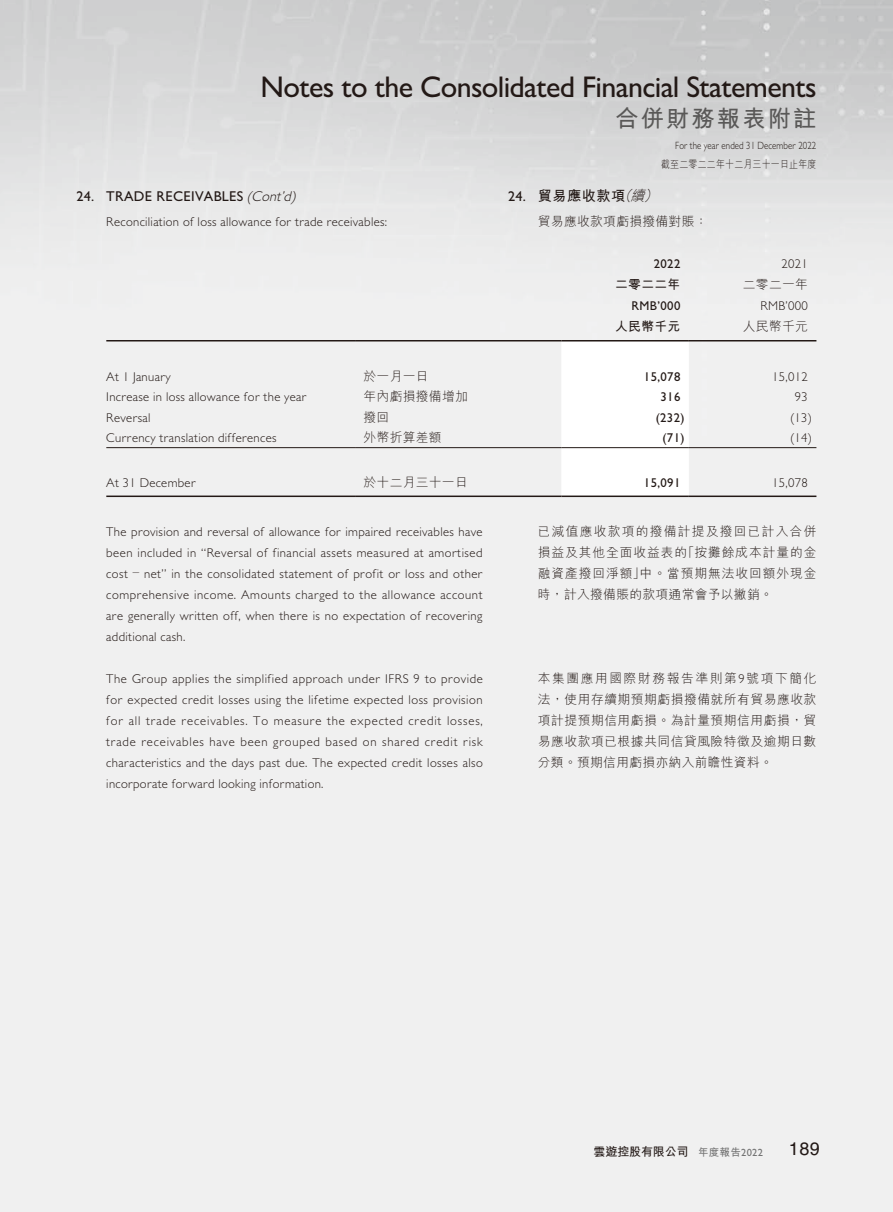
<style>
.page{position:relative;width:893px;height:1212px;background:#fff}
.page>*{position:absolute;margin:0;border:0;box-sizing:border-box;transform-origin:0 0}
.t1{font:500 30px "Gill Sans";letter-spacing:-.02em;color:#231916}
.t2{font:700 23.25px "M Hei HK";letter-spacing:.095em;color:#595857}
.t3{font:18px "Helvetica LT Std";color:#231916}
.t4{font:500 14.25px "Gill Sans";letter-spacing:.02em;color:#231916}
.t5{font:700 14.25px "M Hei HK";letter-spacing:.03em;color:#231916}
.t6{font:300 12.75px/21px "Gill Sans";letter-spacing:.025em;color:#231916;text-align:justify}
.t7{font:300 12.75px/21px "M Hei HK";letter-spacing:.025em;color:#231916;text-align:justify}
.t8{font:500 12.75px "Gill Sans";letter-spacing:.03em;color:#231916}
.t9{font:700 12.75px "M Hei HK";letter-spacing:.03em;color:#231916}
.t10{font:700 12px "M Hei HK";letter-spacing:-.01em;color:#231916}
.t11{font:300 10.5px "Gill Sans";letter-spacing:.01em;color:#231916;scale:.85 1}
.t12{font:300 10.5px "M Hei HK";letter-spacing:.025em;color:#231916;scale:.85 1}
.s1{font-weight:300;font-style:italic}
.s2{font-family:"Gill Sans";font-weight:500}
.s3{font-family:"Gill Sans"}
.s4{font-size:10.5px;color:#727272}
.s5{font-family:"Gill Sans";font-weight:500;font-size:10.5px;color:#727272}
</style>
<div class="page">
<svg style="left:561px;top:341px;width:128px;height:154px"></svg>
<hr style="left:106px;top:340px;width:249px;height:1px;background:#231916">
<hr style="left:355px;top:340px;width:206px;height:1px;background:#231916">
<hr style="left:561px;top:340px;width:128px;height:1px;background:#231916">
<hr style="left:689px;top:340px;width:127px;height:1px;background:#231916">
<hr style="left:106px;top:447px;width:249px;height:1px;background:#231916">
<hr style="left:355px;top:447px;width:206px;height:1px;background:#231916">
<hr style="left:561px;top:447px;width:128px;height:1px;background:#231916">
<hr style="left:689px;top:447px;width:127px;height:1px;background:#231916">
<hr style="left:106px;top:495px;width:249px;height:2px;background:#231916">
<hr style="left:355px;top:495px;width:206px;height:2px;background:#231916">
<hr style="left:561px;top:495px;width:128px;height:2px;background:#231916">
<hr style="left:689px;top:495px;width:127px;height:2px;background:#231916">
<h1 class="t1" style="left:261px;top:69px;width:558px">Notes to the Consolidated Financial Statements</h1>
<h2 class="t2" style="left:615px;top:102px;width:203px">合併財務報表附註</h2>
<p class="t4" style="left:77px;top:188px;width:221px">24. TRADE RECEIVABLES <span class="s1">(Cont’d)</span></p>
<p class="t6" style="left:106px;top:211px;width:282px">Reconciliation of loss allowance for trade receivables:</p>
<p class="t11" style="left:675px;top:139px;width:168px">For the year ended 31 December 2022</p>
<p class="t12" style="left:661px;top:159px;width:184px">截至二零二二年十二月三十一日止年度</p>
<p class="t5" style="left:508px;top:185px;width:154px"><span class="s2">24.</span> 貿易應收款項<span class="s1">（續）</span></p>
<p class="t7" style="left:538px;top:211px;width:171px">貿易應收款項虧損撥備對賬：</p>
<p class="t8" style="left:654px;top:256px;width:28px">2022</p>
<p class="t6" style="left:781px;top:253px;width:28px">2021</p>
<p class="t9" style="left:615px;top:275px;width:67px">二零二二年</p>
<p class="t7" style="left:743px;top:274px;width:67px">二零二一年</p>
<p class="t8" style="left:631px;top:298px;width:50px">RMB’000</p>
<p class="t6" style="left:760px;top:295px;width:49px">RMB’000</p>
<p class="t9" style="left:615px;top:317px;width:67px">人民幣千元</p>
<p class="t7" style="left:743px;top:316px;width:67px">人民幣千元</p>
<p class="t6" style="left:106px;top:366px;width:66px">At 1 January</p>
<p class="t7" style="left:364px;top:366px;width:67px">於一月一日</p>
<p class="t8" style="left:644px;top:369px;width:38px">15,078</p>
<p class="t6" style="left:772px;top:366px;width:37px">15,012</p>
<p class="t6" style="left:106px;top:386px;width:202px">Increase in loss allowance for the year</p>
<p class="t7" style="left:364px;top:386px;width:106px">年內虧損撥備增加</p>
<p class="t8" style="left:660px;top:389px;width:21px">316</p>
<p class="t6" style="left:795px;top:386px;width:15px">93</p>
<p class="t6" style="left:106px;top:407px;width:46px">Reversal</p>
<p class="t7" style="left:364px;top:406px;width:27px">撥回</p>
<p class="t8" style="left:656px;top:410px;width:30px">(232)</p>
<p class="t6" style="left:790px;top:407px;width:24px">(13)</p>
<p class="t6" style="left:106px;top:427px;width:172px">Currency translation differences</p>
<p class="t7" style="left:364px;top:426px;width:80px">外幣折算差額</p>
<p class="t8" style="left:662px;top:430px;width:24px">(71)</p>
<p class="t6" style="left:790px;top:427px;width:24px">(14)</p>
<p class="t6" style="left:106px;top:472px;width:91px">At 31 December</p>
<p class="t7" style="left:364px;top:471px;width:106px">於十二月三十一日</p>
<p class="t8" style="left:644px;top:475px;width:38px">15,091</p>
<p class="t6" style="left:772px;top:472px;width:37px">15,078</p>
<p class="t6" style="left:106px;top:521px;width:378px">The provision and reversal of allowance for impaired receivables have been included in “Reversal of financial assets measured at amortised cost – net” in the consolidated statement of profit or loss and other comprehensive income. Amounts charged to the allowance account are generally written off, when there is no expectation of recovering additional cash.</p>
<p class="t6" style="left:106px;top:668px;width:378px">The Group applies the simplified approach under IFRS 9 to provide for expected credit losses using the lifetime expected loss provision for all trade receivables. To measure the expected credit losses, trade receivables have been grouped based on shared credit risk characteristics and the days past due. The expected credit losses also incorporate forward looking information.</p>
<p class="t7" style="left:538px;top:520px;width:280px">已減值應收款項的撥備計提及撥回已計入合併損益及其他全面收益表的「按攤餘成本計量的金融資產撥回淨額」中。當預期無法收回額外現金時，計入撥備賬的款項通常會予以撇銷。</p>
<p class="t7" style="left:538px;top:667px;width:280px">本集團應用國際財務報告準則第<span class="s3">9</span>號項下簡化法，使用存續期預期虧損撥備就所有貿易應收款項計提預期信用虧損。為計量預期信用虧損，貿易應收款項已根據共同信貸風險特徵及逾期日數分類。預期信用虧損亦納入前瞻性資料。</p>
<p class="t10" style="left:594px;top:1143px;width:171px">雲遊控股有限公司 <span class="s4">年度報告</span><span class="s5">2022</span></p>
<h3 class="t3" style="left:789px;top:1138px;width:33px">189</h3>
</div>
